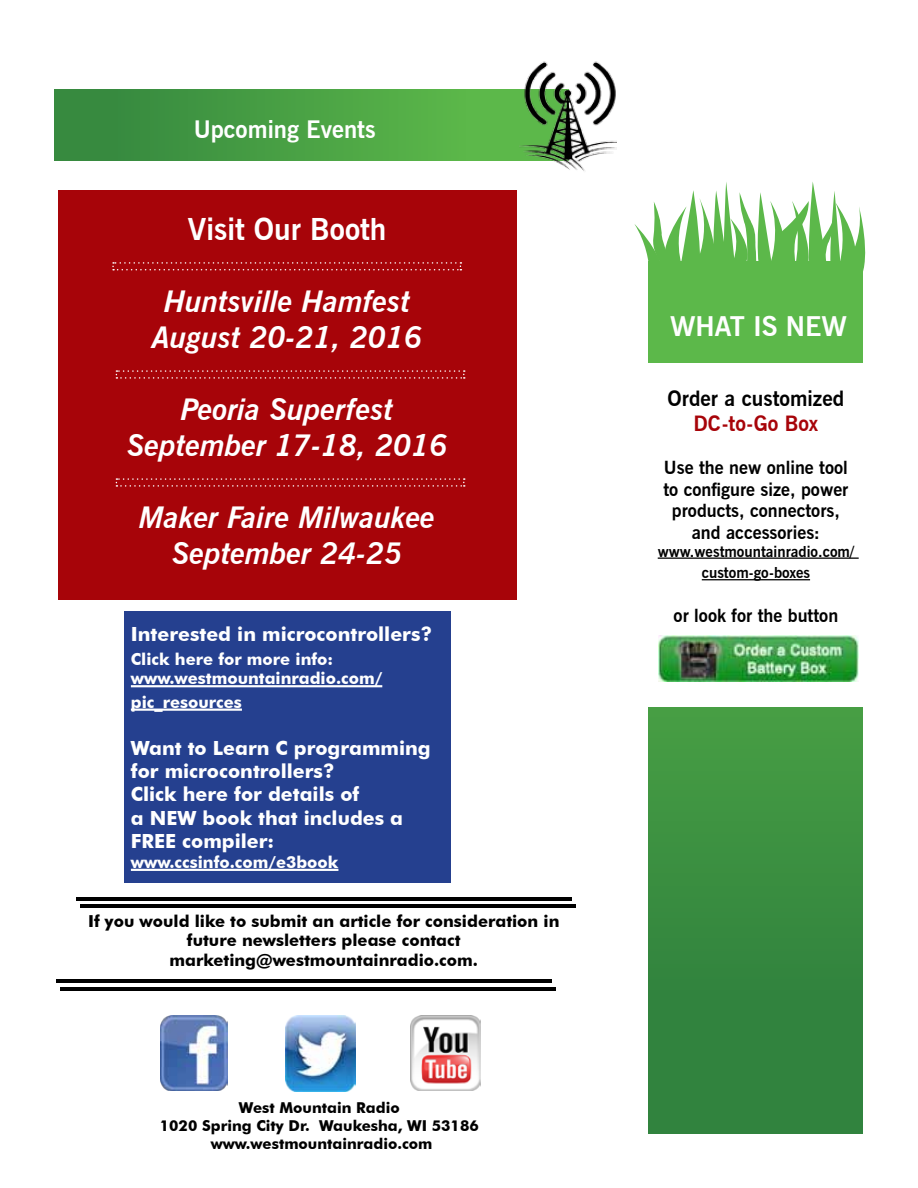
<style>
.page{position:relative;width:918px;height:1188px;background:#fff}
.page>*{position:absolute;margin:0;border:0;box-sizing:border-box;transform-origin:0 0}
.t1{font:italic 700 30px/36px "News Gothic BT";color:#fff;text-align:center}
.t2{font:700 30px "News Gothic BT";color:#fff}
.t3{font:700 27px "News Gothic BT";color:#fff}
.t4{font:700 24px "News Gothic BT";color:#fff}
.t5{font:700 21px "News Gothic BT";color:#000}
.t6{font:700 21px "News Gothic BT";color:#a70409}
.t7{font:700 19.5px/23.4px "Futura BT";color:#fff}
.t8{font:700 18px/21.6px "News Gothic BT";color:#000;text-align:center}
.t9{font:700 16.5px/19.8px "Futura BT";color:#000;text-align:center}
.t10{font:700 16.5px/19.8px "Futura BT";color:#fff}
.t11{font:700 15px/18px "Futura BT";color:#000;text-align:center}
.t12{font:700 15px/21.6px "News Gothic BT";color:#000;text-align:center}
</style>
<div class="page">
<div style="left:58px;top:190px;width:458px;height:410px;background:#a70409"></div>
<svg style="left:112px;top:262px;width:349px;height:8px"></svg>
<svg style="left:116px;top:370px;width:349px;height:9px"></svg>
<svg style="left:116px;top:478px;width:349px;height:9px"></svg>
<hr style="left:56px;top:980px;width:495px;height:3px;background:#000">
<img style="left:160px;top:1015px;width:67px;height:75px">
<img style="left:286px;top:1015px;width:69px;height:77px">
<img style="left:411px;top:1015px;width:69px;height:75px">
<hr style="left:76px;top:897px;width:496px;height:3px;background:#000">
<svg style="left:634px;top:182px;width:232px;height:117px"></svg>
<hr style="left:60px;top:987px;width:495px;height:4px;background:#000">
<hr style="left:81px;top:904px;width:495px;height:4px;background:#000">
<div style="left:54px;top:89px;width:515px;height:72px;background:#5cb84a"></div>
<img style="left:520px;top:61px;width:96px;height:110px">
<div style="left:54px;top:89px;width:431px;height:72px;background:linear-gradient(to right,#32843e,#5db94a)"></div>
<svg style="left:648px;top:299px;width:215px;height:835px"></svg>
<div style="left:124px;top:611px;width:326px;height:272px;background:#25408f"></div>
<hr style="left:131px;top:685px;width:251px;height:2px;background:#fff">
<hr style="left:131px;top:709px;width:111px;height:2px;background:#fff">
<hr style="left:131px;top:869px;width:207px;height:2px;background:#fff">
<div style="left:648px;top:363px;width:215px;height:343px;background:#fff"></div>
<hr style="left:658px;top:558px;width:201px;height:1px;background:#000">
<hr style="left:702px;top:579px;width:108px;height:1px;background:#000">
<img style="left:658px;top:635px;width:201px;height:46px">
<p class="t4" style="left:194px;top:114px;width:183px">Upcoming Events</p>
<h1 class="t2" style="left:188px;top:211px;width:200px">Visit Our Booth</h1>
<h1 class="t1" style="left:152px;top:283px;width:272px">Huntsville Hamfest<br>August 20-21, 2016</h1>
<h1 class="t1" style="left:127px;top:391px;width:322px">Peoria Superfest<br>September 17-18, 2016</h1>
<h1 class="t1" style="left:139px;top:499px;width:298px">Maker Faire Milwaukee<br>September 24-25</h1>
<p class="t7" style="left:131px;top:622px;width:303px">Interested in microcontrollers?</p>
<p class="t10" style="left:131px;top:649px;width:253px">Click here for more info: www.westmountainradio.com/</p>
<p class="t10" style="left:131px;top:692px;width:113px">pic_resources</p>
<p class="t7" style="left:131px;top:736px;width:301px">Want to Learn C programming for microcontrollers?<br>Click here for details of<br>a NEW book that includes a<br>FREE compiler:</p>
<p class="t10" style="left:131px;top:852px;width:209px">www.ccsinfo.com/e3book</p>
<p class="t9" style="left:88px;top:911px;width:473px">If you would like to submit an article for consideration in future newsletters please contact marketing@westmountainradio.com.</p>
<p class="t11" style="left:160px;top:1099px;width:320px">West Mountain Radio<br>1020 Spring City Dr. Waukesha, WI 53186 www.westmountainradio.com</p>
<h2 class="t3" style="left:670px;top:310px;width:178px">WHAT IS NEW</h2>
<p class="t5" style="left:668px;top:385px;width:178px">Order a customized</p>
<p class="t6" style="left:694px;top:410px;width:126px">DC-to-Go Box</p>
<p class="t8" style="left:663px;top:457px;width:187px">Use the new online tool to configure size, power products, connectors, and accessories:</p>
<p class="t12" style="left:658px;top:540px;width:198px">www.westmountainradio.com/ custom-go-boxes</p>
<p class="t8" style="left:674px;top:604px;width:166px">or look for the button</p>
</div>
